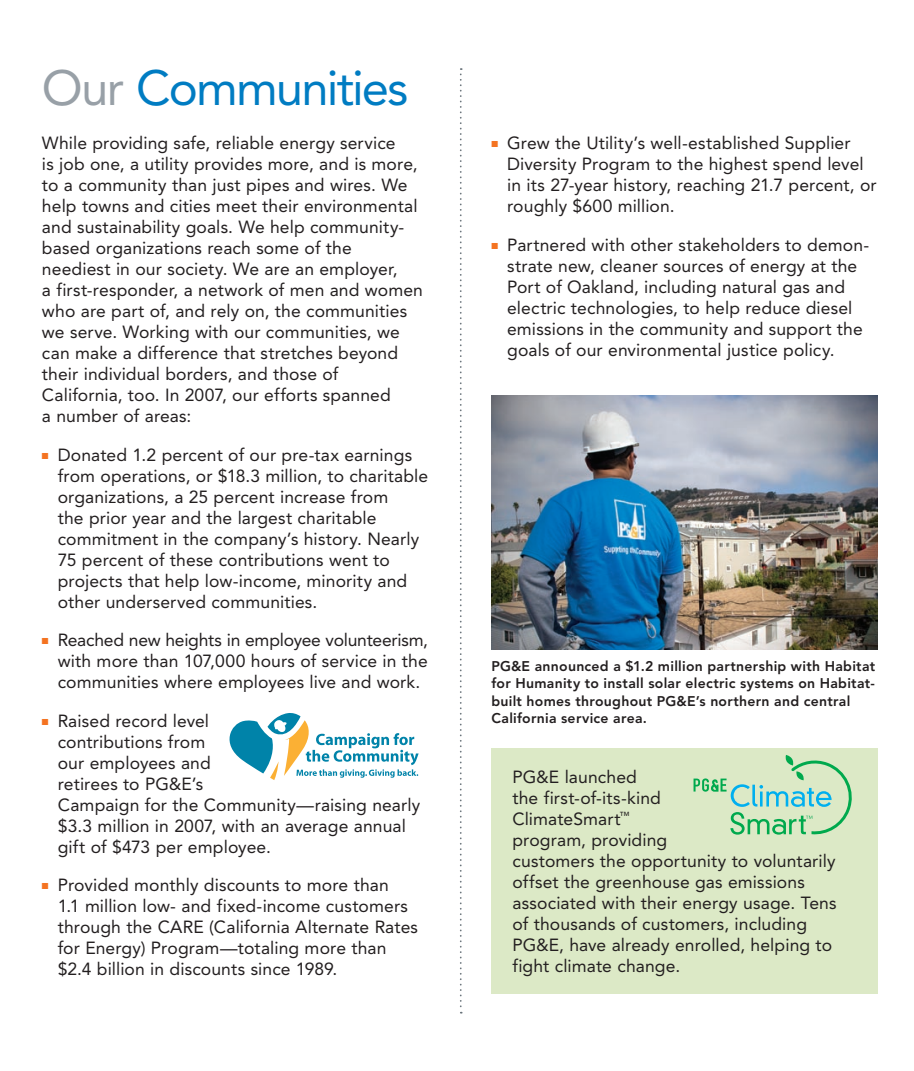
<style>
.page{position:relative;width:914px;height:1071px;background:#fff}
.page>*{position:absolute;margin:0;border:0;box-sizing:border-box;transform-origin:0 0}
.t1{font:49px "Avenir";letter-spacing:-.035em;color:#007cc2}
.t2{font:17.5px/21px "Avenir";letter-spacing:.005em;color:#231f20}
.t3{font:800 14px/17.5px "Avenir";letter-spacing:.02em;color:#231f20}
.s1{color:#98a0a7}
.s2{color:#f47321}
</style>
<div class="page">
<svg style="left:229px;top:713px;width:189px;height:67px"></svg>
<img style="left:491px;top:396px;width:386px;height:254px">
<svg style="left:460px;top:68px;width:1px;height:946px"></svg>
<div style="left:491px;top:748px;width:386px;height:246px;background:#dce9c6"></div>
<svg style="left:693px;top:755px;width:158px;height:80px"></svg>
<h1 class="t1" style="left:42px;top:60px;width:368px"><span class="s1">Our</span> Communities</h1>
<p class="t2" style="left:42px;top:133px;width:382px">While providing safe, reliable energy service<br>is job one, a utility provides more, and is more, to a community than just pipes and wires. We help towns and cities meet their environmental and sustainability goals. We help community&shy;based organizations reach some of the neediest in our society. We are an employer,<br>a first-responder, a network of men and women who are part of, and rely on, the communities we serve. Working with our communities, we can make a difference that stretches beyond their individual borders, and those of California, too. In 2007, our efforts spanned<br>a number of areas:</p>
<p class="t2" style="left:58px;top:444px;width:372px;text-indent:-16px"><span class="s2">■</span> Donated 1.2 percent of our pre-tax earnings from operations, or $18.3 million, to charitable organizations, a 25 percent increase from<br>the prior year and the largest charitable commitment in the company’s history. Nearly 75 percent of these contributions went to projects that help low-income, minority and other underserved communities.</p>
<p class="t2" style="left:58px;top:630px;width:372px;text-align:justify;text-indent:-16px"><span class="s2">■</span> Reached new heights in employee volunteerism, with more than 107,000 hours of service in the communities where employees live and work.</p>
<p class="t2" style="left:58px;top:710px;width:364px;text-indent:-16px"><span class="s2">■</span> Raised record level<br>contributions from<br>our employees and<br>retirees to PG&amp;E’s<br>Campaign for the Community—raising nearly $3.3 million in 2007, with an average annual gift of $473 per employee.</p>
<p class="t2" style="left:58px;top:875px;width:362px;text-indent:-16px"><span class="s2">■</span> Provided monthly discounts to more than<br>1.1 million low- and fixed-income customers through the CARE (California Alternate Rates for Energy) Program—totaling more than $2.4 billion in discounts since 1989.</p>
<p class="t2" style="left:507px;top:133px;width:371px;text-indent:-16px"><span class="s2">■</span> Grew the Utility’s well-established Supplier Diversity Program to the highest spend level in its 27-year history, reaching 21.7 percent, or roughly $600 million.</p>
<p class="t2" style="left:507px;top:234px;width:364px;text-indent:-16px"><span class="s2">■</span> Partnered with other stakeholders to demon&shy;strate new, cleaner sources of energy at the Port of Oakland, including natural gas and electric technologies, to help reduce diesel emissions in the community and support the goals of our environmental justice policy.</p>
<p class="t3" style="left:491px;top:657px;width:385px">PG&amp;E announced a $1.2 million partnership with Habitat for Humanity to install solar electric systems on Habitat&shy;built homes throughout PG&amp;E’s northern and central California service area.</p>
<p class="t2" style="left:512px;top:766px;width:326px">PG&amp;E launched<br>the first-of-its-kind<br>ClimateSmart<sup>™<br></sup>program, providing<br>customers the opportunity to voluntarily offset the greenhouse gas emissions associated with their energy usage. Tens of thousands of customers, including<br>PG&amp;E, have already enrolled, helping to fight climate change.</p>
</div>
